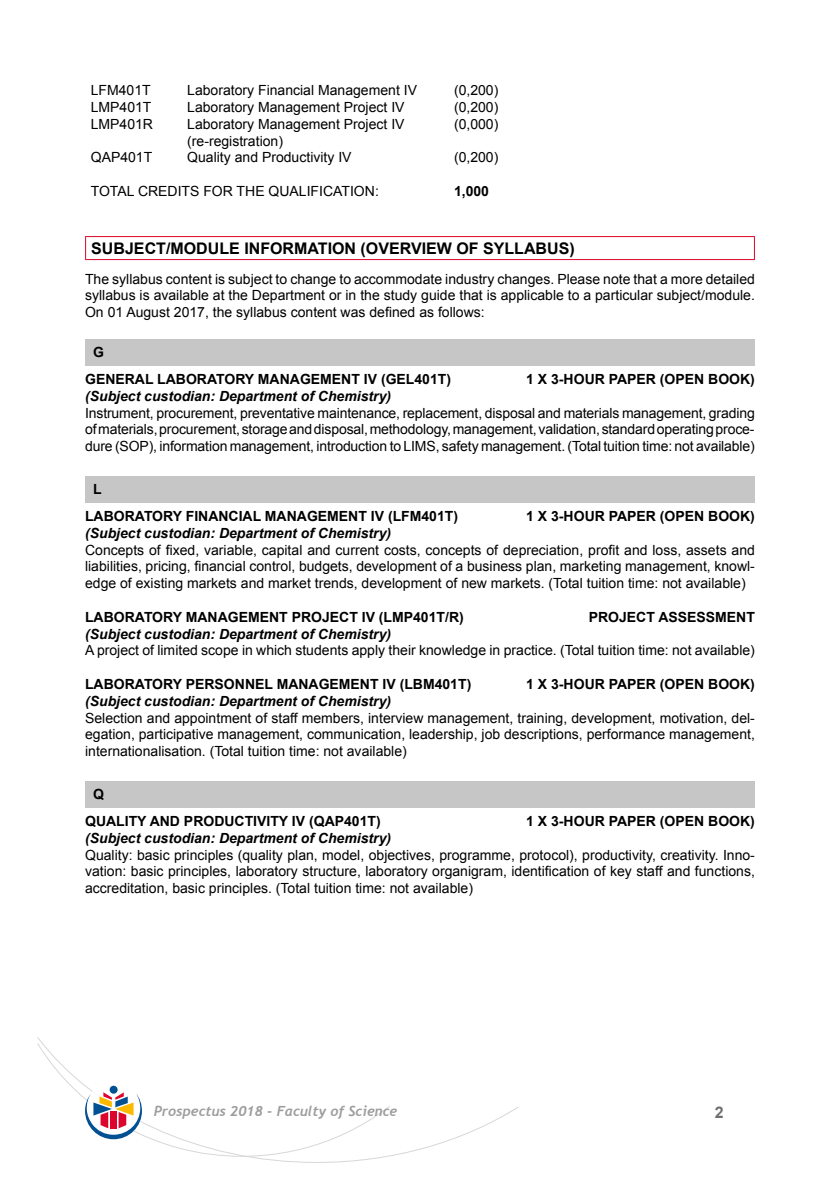
<style>
.page{position:relative;width:840px;height:1191px;background:#fff}
.page>*{position:absolute;margin:0;border:0;box-sizing:border-box;transform-origin:0 0}
.t1{font:700 16px "Arial";color:#000}
.t2{font:700 16px "Arial";color:#706f6f}
.t3{font:14px/16.8px "Arial";color:#000;text-align:justify}
.t4{font:700 14px/26.8px "Arial";color:#000}
.t5{font:italic 700 14px "Arial";color:#000}
.t6{font:italic 700 14px "Trebuchet";color:#9d9d9c}
</style>
<div class="page">
<svg style="left:37px;top:1037px;width:482px;height:125px"></svg>
<svg style="left:37px;top:1043px;width:353px;height:113px"></svg>
<hr style="left:85px;top:236px;width:669px;height:1px;background:#dd052b">
<svg style="left:85px;top:237px;width:1px;height:22px"></svg>
<svg style="left:753px;top:237px;width:1px;height:22px"></svg>
<hr style="left:85px;top:259px;width:669px;height:1px;background:#dd052b">
<div style="left:85px;top:339px;width:669px;height:26px;background:#c6c6c6"></div>
<div style="left:85px;top:476px;width:669px;height:26px;background:#c6c6c6"></div>
<div style="left:85px;top:781px;width:669px;height:26px;background:#c6c6c6"></div>
<p class="t3" style="left:91px;top:82px;width:61px">LFM401T</p>
<p class="t3" style="left:187px;top:82px;width:231px">Laboratory Financial Management IV</p>
<p class="t3" style="left:454px;top:82px;width:46px">(0,200)</p>
<p class="t3" style="left:91px;top:99px;width:62px">LMP401T</p>
<p class="t3" style="left:187px;top:99px;width:219px">Laboratory Management Project IV</p>
<p class="t3" style="left:454px;top:99px;width:46px">(0,200)</p>
<p class="t3" style="left:91px;top:115px;width:64px">LMP401R</p>
<p class="t3" style="left:187px;top:115px;width:219px">Laboratory Management Project IV</p>
<p class="t3" style="left:454px;top:115px;width:46px">(0,000)</p>
<p class="t3" style="left:187px;top:132px;width:97px">(re-registration)</p>
<p class="t3" style="left:91px;top:149px;width:63px">QAP401T</p>
<p class="t3" style="left:187px;top:149px;width:166px">Quality and Productivity IV</p>
<p class="t3" style="left:454px;top:149px;width:46px">(0,200)</p>
<p class="t3" style="left:91px;top:183px;width:289px">TOTAL CREDITS FOR THE QUALIFICATION:</p>
<p class="t4" style="left:454px;top:178px;width:37px">1,000</p>
<p class="t1" style="left:91px;top:237px;width:484px">SUBJECT/MODULE INFORMATION (OVERVIEW OF SYLLABUS)</p>
<p class="t3" style="left:85px;top:271px;width:671px">The syllabus content is subject to change to accommodate industry changes. Please note that a more detailed syllabus is available at the Department or in the study guide that is applicable to a particular subject/module.<br>On 01 August 2017, the syllabus content was defined as follows:</p>
<p class="t4" style="left:85px;top:339px;width:367px;text-indent:8px">G<br>GENERAL LABORATORY MANAGEMENT IV (GEL401T)</p>
<p class="t4" style="left:526px;top:366px;width:230px">1 X 3-HOUR PAPER (OPEN BOOK)</p>
<p class="t5" style="left:85px;top:386px;width:307px">(Subject custodian: Department of Chemistry)</p>
<p class="t3" style="left:85px;top:404px;width:671px">Instrument, procurement, preventative maintenance, replacement, disposal and materials management, grading of materials, procurement, storage and disposal, methodology, management, validation, standard operating proce&shy;dure (SOP), information management, introduction to LIMS, safety management. (Total tuition time: not available)</p>
<p class="t4" style="left:85px;top:476px;width:374px;text-indent:8px">L<br>LABORATORY FINANCIAL MANAGEMENT IV (LFM401T)</p>
<p class="t4" style="left:526px;top:503px;width:230px">1 X 3-HOUR PAPER (OPEN BOOK)</p>
<p class="t5" style="left:85px;top:523px;width:307px">(Subject custodian: Department of Chemistry)</p>
<p class="t3" style="left:85px;top:541px;width:671px">Concepts of fixed, variable, capital and current costs, concepts of depreciation, profit and loss, assets and liabilities, pricing, financial control, budgets, development of a business plan, marketing management, knowl&shy;edge of existing markets and market trends, development of new markets. (Total tuition time: not available)</p>
<p class="t4" style="left:85px;top:603px;width:380px">LABORATORY MANAGEMENT PROJECT IV (LMP401T/R)</p>
<p class="t4" style="left:588px;top:603px;width:167px">PROJECT ASSESSMENT</p>
<p class="t5" style="left:85px;top:624px;width:307px">(Subject custodian: Department of Chemistry)</p>
<p class="t3" style="left:85px;top:642px;width:671px">A project of limited scope in which students apply their knowledge in practice. (Total tuition time: not available)</p>
<p class="t4" style="left:85px;top:671px;width:387px">LABORATORY PERSONNEL MANAGEMENT IV (LBM401T)</p>
<p class="t4" style="left:526px;top:671px;width:230px">1 X 3-HOUR PAPER (OPEN BOOK)</p>
<p class="t5" style="left:85px;top:691px;width:307px">(Subject custodian: Department of Chemistry)</p>
<p class="t3" style="left:85px;top:709px;width:671px">Selection and appointment of staff members, interview management, training, development, motivation, del&shy;egation, participative management, communication, leadership, job descriptions, performance management, internationalisation. (Total tuition time: not available)</p>
<p class="t4" style="left:85px;top:781px;width:297px;text-indent:8px">Q<br>QUALITY AND PRODUCTIVITY IV (QAP401T)</p>
<p class="t4" style="left:526px;top:808px;width:230px">1 X 3-HOUR PAPER (OPEN BOOK)</p>
<p class="t5" style="left:85px;top:828px;width:307px">(Subject custodian: Department of Chemistry)</p>
<p class="t3" style="left:85px;top:846px;width:671px">Quality: basic principles (quality plan, model, objectives, programme, protocol), productivity, creativity. Inno&shy;vation: basic principles, laboratory structure, laboratory organigram, identification of key staff and functions, accreditation, basic principles. (Total tuition time: not available)</p>
<p class="t6" style="left:154px;top:1102px;width:245px">Prospectus 2018 - Faculty of Science</p>
<p class="t2" style="left:714px;top:1100px;width:10px">2</p>
</div>
